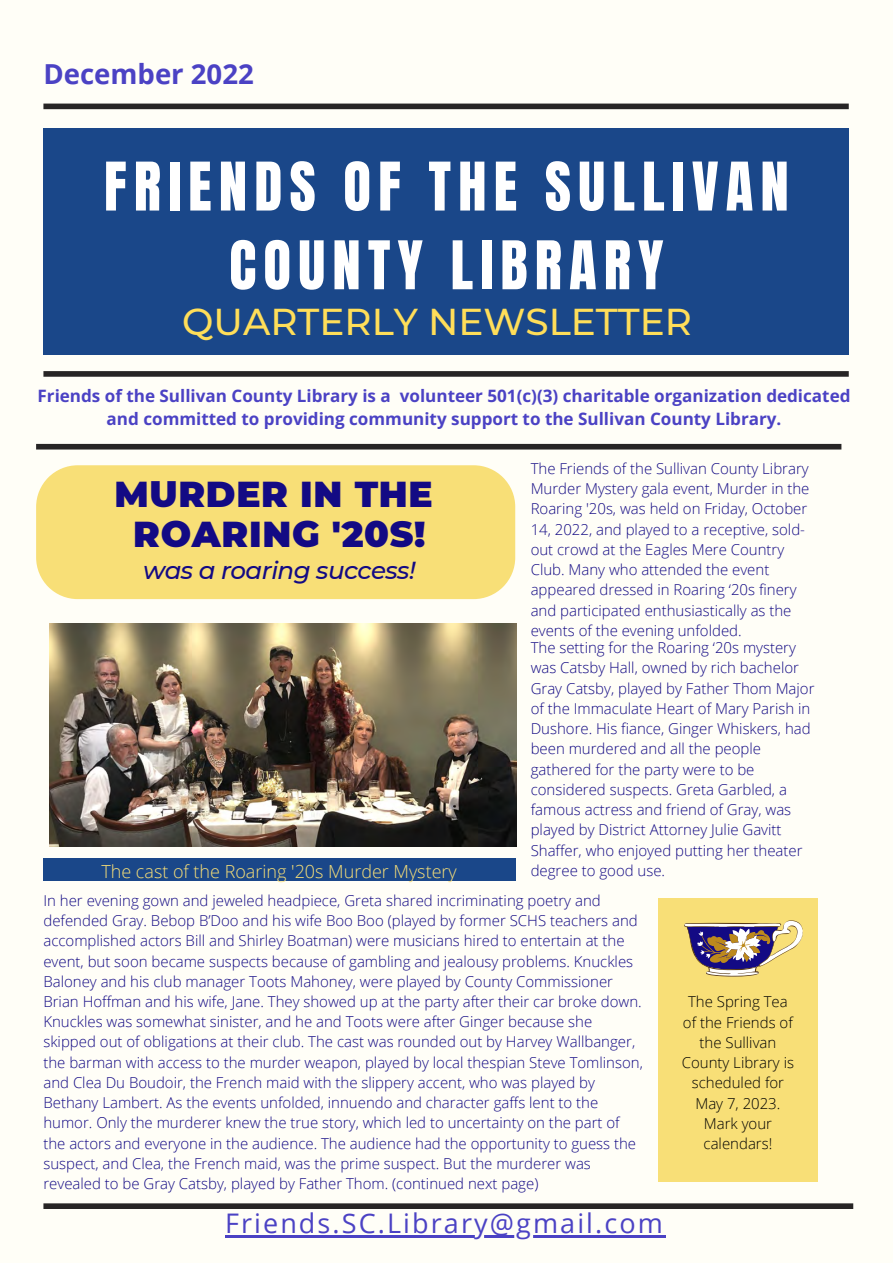
<style>
.page{position:relative;width:893px;height:1264px;background:#fff}
.page>*{position:absolute;margin:0;border:0;box-sizing:border-box;transform-origin:0 0}
.t1{font:57px/78.8px "Anton";letter-spacing:.125em;color:#fff;text-align:center}
.t2{font:500 37.35px "Montserrat";color:#ffde59}
.t3{font:900 36px/39.3px "Montserrat";letter-spacing:.02em;color:#130a84;text-align:center}
.t4{font:700 27.6px "Open Sans";color:#4b42c4}
.t5{font:27px "Open Sans";letter-spacing:.08em;color:#4b42c4}
.t6{font:italic 500 24.6px "Montserrat";letter-spacing:-.02em;color:#130a84}
.t7{font:300 18px "Open Sans";color:#f8df77}
.t8{font:700 17.1px/23.5px "Open Sans";color:#4b42c4;text-align:center}
.t9{font:300 15px/20.2px "Open Sans";color:#130a84}
.t10{font:300 15px/20.2px "Open Sans";color:#000;text-align:center}
</style>
<div class="page">
<div style="left:0;top:0;width:892px;height:1262px;background:#fffef7"></div>
<div style="left:43px;top:104px;width:805px;height:5px;background:#272525"></div>
<div style="left:43px;top:128px;width:805px;height:226px;background:#1a4789"></div>
<div style="left:43px;top:371px;width:805px;height:6px;background:#272525"></div>
<div style="left:36px;top:444px;width:805px;height:5px;background:#272525"></div>
<div style="left:43px;top:1203px;width:810px;height:5px;background:#272525"></div>
<div style="left:36px;top:465px;width:479px;height:134px;background:#f8df77"></div>
<img style="left:50px;top:624px;width:466px;height:222px">
<div style="left:44px;top:858px;width:471px;height:23px;background:#1a4789"></div>
<div style="left:658px;top:897px;width:159px;height:284px;background:#f8df77"></div>
<svg style="left:684px;top:920px;width:118px;height:56px"></svg>
<hr style="left:225px;top:1235px;width:440px;height:2px;background:#4b42c4">
<h3 class="t4" style="left:43px;top:54px;width:212px">December 2022</h3>
<h1 class="t1" style="left:104px;top:148px;width:686px">FRIENDS OF THE SULLIVAN<br>COUNTY LIBRARY</h1>
<h2 class="t2" style="left:182px;top:299px;width:511px">QUARTERLY NEWSLETTER</h2>
<p class="t8" style="left:38px;top:383px;width:814px">Friends of the Sullivan County Library is a volunteer 501(c)(3) charitable organization dedicated and committed to providing community support to the Sullivan County Library.</p>
<h3 class="t3" style="left:114px;top:475px;width:319px">MURDER IN THE<br>ROARING '20S!</h3>
<h3 class="t6" style="left:143px;top:555px;width:274px">was a roaring success!</h3>
<p class="t7" style="left:101px;top:858px;width:357px">The cast of the Roaring '20s Murder Mystery</p>
<p class="t9" style="left:530px;top:458px;width:280px">The Friends of the Sullivan County Library Murder Mystery gala event, Murder in the Roaring '20s, was held on Friday, October 14, 2022, and played to a receptive, sold&shy;out crowd at the Eagles Mere Country Club. Many who attended the event appeared dressed in Roaring ‘20s finery and participated enthusiastically as the events of the evening unfolded.</p>
<p class="t9" style="left:530px;top:637px;width:285px">The setting for the Roaring ‘20s mystery was Catsby Hall, owned by rich bachelor Gray Catsby, played by Father Thom Major of the Immaculate Heart of Mary Parish in Dushore. His fiance, Ginger Whiskers, had been murdered and all the people gathered for the party were to be considered suspects. Greta Garbled, a famous actress and friend of Gray, was played by District Attorney Julie Gavitt Shaffer, who enjoyed putting her theater degree to good use.</p>
<p class="t9" style="left:43px;top:889px;width:601px">In her evening gown and jeweled headpiece, Greta shared incriminating poetry and defended Gray. Bebop B’Doo and his wife Boo Boo (played by former SCHS teachers and accomplished actors Bill and Shirley Boatman) were musicians hired to entertain at the event, but soon became suspects because of gambling and jealousy problems. Knuckles Baloney and his club manager Toots Mahoney, were played by County Commissioner Brian Hoffman and his wife, Jane. They showed up at the party after their car broke down.<br>Knuckles was somewhat sinister, and he and Toots were after Ginger because she skipped out of obligations at their club. The cast was rounded out by Harvey Wallbanger, the barman with access to the murder weapon, played by local thespian Steve Tomlinson, and Clea Du Boudoir, the French maid with the slippery accent, who was played by Bethany Lambert. As the events unfolded, innuendo and character gaffs lent to the humor. Only the murderer knew the true story, which led to uncertainty on the part of the actors and everyone in the audience. The audience had the opportunity to guess the suspect, and Clea, the French maid, was the prime suspect. But the murderer was revealed to be Gray Catsby, played by Father Thom. (continued next page)</p>
<h3 class="t5" style="left:225px;top:1204px;width:439px">Friends.SC.Library@gmail.com</h3>
<p class="t10" style="left:681px;top:991px;width:114px">The Spring Tea of the Friends of the Sullivan<br>County Library is scheduled for<br>May 7, 2023.<br>Mark your calendars!</p>
</div>
